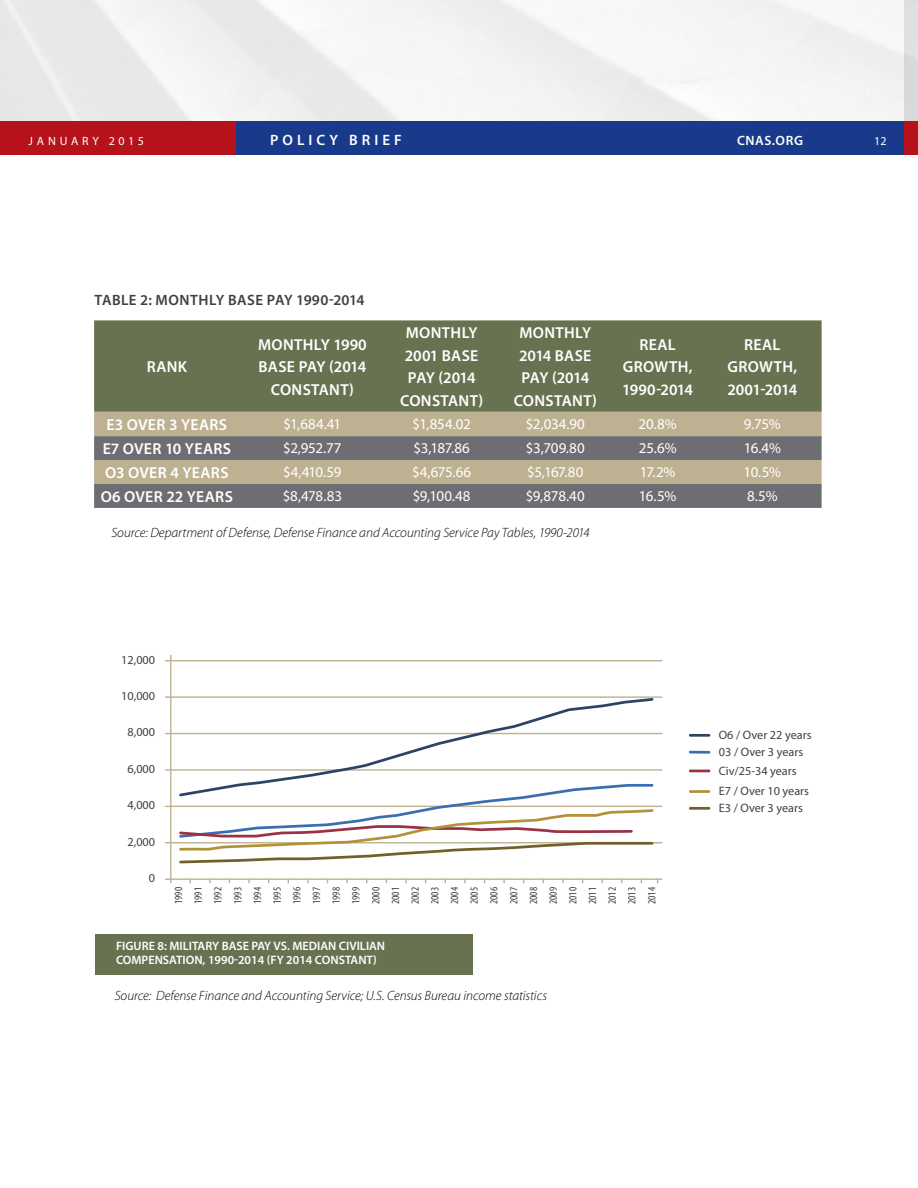
<style>
.page{position:relative;width:918px;height:1188px;background:#fff}
.page>*{position:absolute;margin:0;border:0;box-sizing:border-box;transform-origin:0 0}
.t1{font:600 15.9px/22.5px "Myriad Pro";letter-spacing:.015em;color:#fff;text-align:center}
.t2{font:15px "Myriad Pro";letter-spacing:-.02em;color:#fff}
.t3{font:600 15px "Myriad Pro";letter-spacing:.02em;color:#414042}
.t4{font:600 15px "Myriad Pro";letter-spacing:.27em;color:#fff}
.t5{font:italic 300 13.5px "Myriad Pro";color:#000}
.t6{font:600 13.5px "Myriad Pro";letter-spacing:.045em;color:#fff}
.t7{font:12.15px/16.8px "Myriad Pro";color:#414042}
.t8{font:600 12.15px/13.8px "Myriad Pro";color:#fff}
.t9{font:12px "Myriad Pro";letter-spacing:.305em;color:#fff}
.t10{font:condensed 10.95px/19.6px "Myriad Pro";color:#414042;text-align:justify}
</style>
<div class="page">
<img style="left:0;top:0;width:904px;height:122px">
<div style="left:904px;top:0;width:14px;height:122px;background:#dadbdb"></div>
<div style="left:236px;top:122px;width:682px;height:33px;background:#19398a"></div>
<div style="left:0;top:122px;width:236px;height:33px;background:#b5121b"></div>
<div style="left:904px;top:122px;width:14px;height:33px;background:#b5121b"></div>
<div style="left:94px;top:320px;width:728px;height:92px;background:#687250"></div>
<div style="left:94px;top:412px;width:728px;height:24px;background:#beb191"></div>
<svg style="left:94px;top:436px;width:728px;height:72px;background:#88847c"></svg>
<div style="left:95px;top:934px;width:377px;height:41px;background:#687251"></div>
<hr style="left:165px;top:660px;width:497px;height:1px;background:#beb191">
<hr style="left:165px;top:696px;width:497px;height:2px;background:#beb191">
<hr style="left:165px;top:733px;width:497px;height:1px;background:#beb191">
<hr style="left:165px;top:769px;width:497px;height:2px;background:#beb191">
<hr style="left:165px;top:806px;width:497px;height:1px;background:#beb191">
<hr style="left:165px;top:842px;width:497px;height:1px;background:#beb191">
<hr style="left:165px;top:878px;width:497px;height:2px;background:#beb191">
<hr style="left:170px;top:655px;width:1px;height:228px;background:#beb191">
<svg style="left:690px;top:770px;width:19px;height:2px"></svg>
<hr style="left:690px;top:734px;width:19px;height:3px;background:#2b4465">
<hr style="left:690px;top:751px;width:19px;height:3px;background:#3b6eb1">
<hr style="left:690px;top:790px;width:19px;height:3px;background:#b19238">
<hr style="left:690px;top:807px;width:19px;height:3px;background:#72602a">
<svg style="left:177px;top:696px;width:478px;height:87px"></svg>
<svg style="left:178px;top:783px;width:477px;height:81px"></svg>
<p class="t9" style="left:29px;top:134px;width:117px">JANUARY 2015</p>
<p class="t4" style="left:270px;top:131px;width:133px">POLICY BRIEF</p>
<p class="t6" style="left:737px;top:132px;width:68px">CNAS.ORG</p>
<p class="t9" style="left:874px;top:134px;width:14px">12</p>
<p class="t3" style="left:95px;top:290px;width:271px">TABLE 2: MONTHLY BASE PAY 1990-2014</p>
<p class="t1" style="left:147px;top:355px;width:42px">RANK</p>
<p class="t1" style="left:258px;top:333px;width:110px">MONTHLY 1990<br>BASE PAY (2014<br>CONSTANT)</p>
<p class="t1" style="left:400px;top:321px;width:85px">MONTHLY<br>2001 BASE<br>PAY (2014<br>CONSTANT)</p>
<p class="t1" style="left:514px;top:321px;width:85px">MONTHLY<br>2014 BASE<br>PAY (2014<br>CONSTANT)</p>
<p class="t1" style="left:622px;top:333px;width:72px">REAL<br>GROWTH,<br>1990-2014</p>
<p class="t1" style="left:727px;top:333px;width:71px">REAL<br>GROWTH,<br>2001-2014</p>
<p class="t1" style="left:106px;top:413px;width:122px">E3 OVER 3 YEARS</p>
<p class="t2" style="left:283px;top:415px;width:59px">$1,684.41</p>
<p class="t2" style="left:413px;top:415px;width:60px">$1,854.02</p>
<p class="t2" style="left:526px;top:415px;width:61px">$2,034.90</p>
<p class="t2" style="left:639px;top:415px;width:40px">20.8%</p>
<p class="t2" style="left:744px;top:415px;width:38px">9.75%</p>
<p class="t1" style="left:103px;top:437px;width:130px">E7 OVER 10 YEARS</p>
<p class="t2" style="left:283px;top:439px;width:60px">$2,952.77</p>
<p class="t2" style="left:414px;top:439px;width:58px">$3,187.86</p>
<p class="t2" style="left:526px;top:439px;width:60px">$3,709.80</p>
<p class="t2" style="left:639px;top:439px;width:39px">25.6%</p>
<p class="t2" style="left:744px;top:439px;width:39px">16.4%</p>
<p class="t1" style="left:105px;top:461px;width:125px">O3 OVER 4 YEARS</p>
<p class="t2" style="left:283px;top:463px;width:60px">$4,410.59</p>
<p class="t2" style="left:412px;top:463px;width:61px">$4,675.66</p>
<p class="t2" style="left:527px;top:463px;width:58px">$5,167.80</p>
<p class="t2" style="left:640px;top:463px;width:37px">17.2%</p>
<p class="t2" style="left:744px;top:463px;width:39px">10.5%</p>
<p class="t1" style="left:101px;top:485px;width:134px">O6 OVER 22 YEARS</p>
<p class="t2" style="left:283px;top:487px;width:61px">$8,478.83</p>
<p class="t2" style="left:413px;top:487px;width:59px">$9,100.48</p>
<p class="t2" style="left:526px;top:487px;width:61px">$9,878.40</p>
<p class="t2" style="left:639px;top:487px;width:39px">16.5%</p>
<p class="t2" style="left:747px;top:487px;width:32px">8.5%</p>
<p class="t5" style="left:111px;top:524px;width:480px">Source: Department of Defense, Defense Finance and Accounting Service Pay Tables, 1990-2014</p>
<p class="t7" style="left:121px;top:651px;width:35px">12,000</p>
<p class="t7" style="left:121px;top:687px;width:35px">10,000</p>
<p class="t7" style="left:128px;top:724px;width:29px">8,000</p>
<p class="t7" style="left:128px;top:760px;width:29px">6,000</p>
<p class="t7" style="left:128px;top:797px;width:29px">4,000</p>
<p class="t7" style="left:128px;top:833px;width:29px">2,000</p>
<p class="t7" style="left:149px;top:869px;width:8px">0</p>
<p class="t10" style="left:169px;top:904px;width:18px;rotate:-90deg">1990<br>1991<br>1992<br>1993<br>1994<br>1995<br>1996<br>1997<br>1998<br>1999<br>2000<br>2001<br>2002<br>2003<br>2004<br>2005<br>2006<br>2007<br>2008<br>2009<br>2010<br>2011<br>2012<br>2013<br>2014</p>
<p class="t8" style="left:116px;top:939px;width:271px">FIGURE 8: MILITARY BASE PAY VS. MEDIAN CIVILIAN<br>COMPENSATION, 1990-2014 (FY 2014 CONSTANT)</p>
<p class="t5" style="left:115px;top:988px;width:434px">Source: Defense Finance and Accounting Service; U.S. Census Bureau income statistics</p>
<p class="t7" style="left:719px;top:726px;width:94px">O6 / Over 22 years<br>03 / Over 3 years</p>
<p class="t7" style="left:719px;top:782px;width:92px">E7 / Over 10 years<br>E3 / Over 3 years</p>
<p class="t7" style="left:719px;top:762px;width:79px">Civ/25-34 years</p>
</div>
